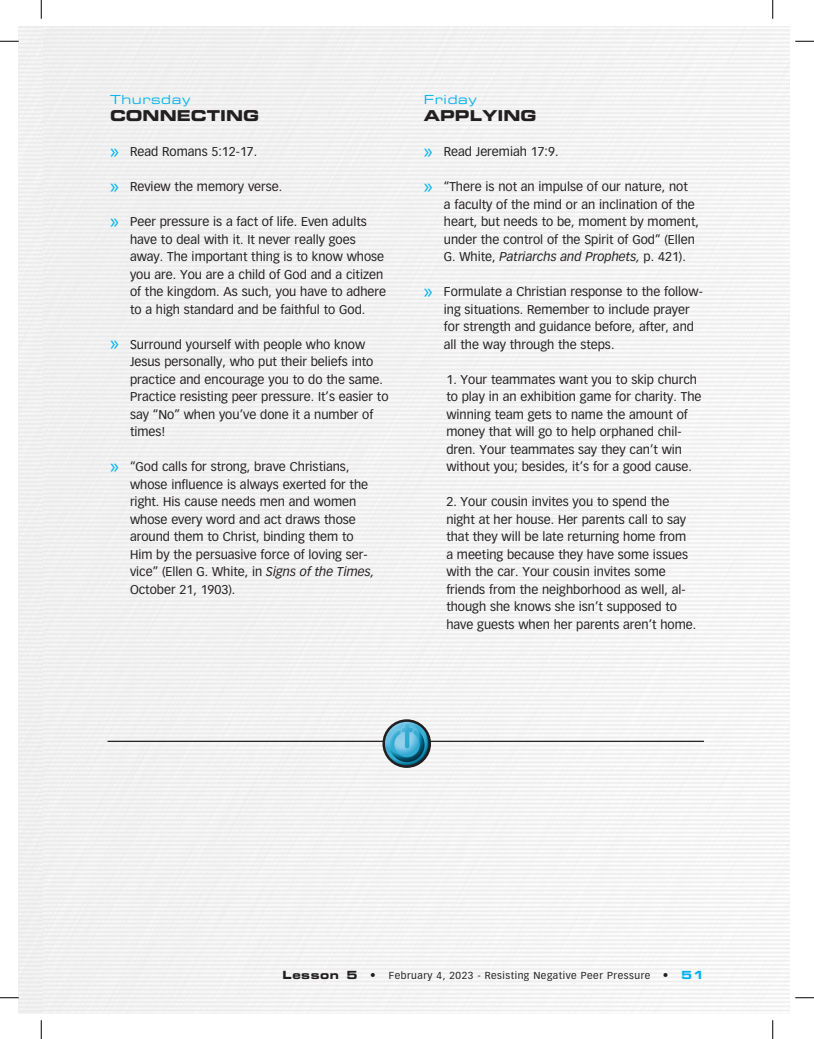
<style>
.page{position:relative;width:814px;height:1039px;background:#fff}
.page>*{position:absolute;margin:0;border:0;box-sizing:border-box;transform-origin:0 0}
.t1{font:15px "Eurostile Bold Extended Two";color:#231f20}
.t2{font:12.5px/17.5px "Vectora LH";color:#231f20}
.t3{font:12.5px "Eurostile Extended Two";letter-spacing:.05em;color:#00b3ee}
.t4{font:10px "Vectora LH";letter-spacing:.05em;color:#231f20}
.s1{font-family:"Myriad Pro";font-size:21.25px;color:#00b3ee}
.s2{font-style:italic}
.s3{font-family:"Eurostile Bold Extended Two";font-size:11.25px}
.s4{font-size:11.25px}
.s5{font-family:"Eurostile Bold Extended Two";font-size:11.25px;color:#00b3ee}
</style>
<div class="page">
<div style="left:42px;top:26px;width:747px;height:988px;background:#f2f2f2"></div>
<div style="left:19px;top:26px;width:23px;height:988px;background:#f0f0f0"></div>
<hr style="left:108px;top:741px;width:596px;height:1px;background:#231f20">
<img style="left:384px;top:721px;width:22px;height:22px">
<div style="left:382px;top:719px;width:49px;height:49px;border:2px solid #231f20;border-radius:50%"></div>
<svg style="left:0;top:40px;width:19px;height:2px"></svg>
<svg style="left:795px;top:40px;width:19px;height:2px"></svg>
<svg style="left:0;top:997px;width:19px;height:1px"></svg>
<svg style="left:795px;top:997px;width:19px;height:1px"></svg>
<svg style="left:40px;top:0;width:2px;height:19px"></svg>
<svg style="left:40px;top:1020px;width:2px;height:19px"></svg>
<svg style="left:772px;top:0;width:1px;height:19px"></svg>
<svg style="left:772px;top:1020px;width:1px;height:19px"></svg>
<p class="t3" style="left:110px;top:91px;width:82px">Thursday</p>
<p class="t1" style="left:110px;top:105px;width:150px">CONNECTING</p>
<p class="t2" style="left:110px;top:143px;width:149px"><span class="s1">»</span> Read Romans 5:12-17.</p>
<p class="t2" style="left:110px;top:178px;width:174px"><span class="s1">»</span> Review the memory verse.</p>
<p class="t2" style="left:130px;top:213px;width:258px;text-indent:-20px"><span class="s1">»</span> Peer pressure is a fact of life. Even adults have to deal with it. It never really goes away. The important thing is to know whose you are. You are a child of God and a citizen of the kingdom. As such, you have to adhere to a high standard and be faithful to God.</p>
<p class="t2" style="left:130px;top:336px;width:260px;text-indent:-20px"><span class="s1">»</span> Surround yourself with people who know Jesus personally, who put their beliefs into practice and encourage you to do the same.<br>Practice resisting peer pressure. It’s easier to say “No” when you’ve done it a number of times!</p>
<p class="t2" style="left:130px;top:458px;width:246px;text-indent:-20px"><span class="s1">»</span> “God calls for strong, brave Christians, whose influence is always exerted for the right. His cause needs men and women whose every word and act draws those around them to Christ, binding them to Him by the persuasive force of loving ser&shy;vice” (Ellen G. White, in <span class="s2">Signs of the Times, </span>October 21, 1903).</p>
<p class="t3" style="left:424px;top:91px;width:54px">Friday</p>
<p class="t1" style="left:424px;top:105px;width:114px">APPLYING</p>
<p class="t2" style="left:424px;top:143px;width:136px"><span class="s1">»</span> Read Jeremiah 17:9.</p>
<p class="t2" style="left:444px;top:178px;width:256px;text-indent:-20px"><span class="s1">»</span> “There is not an impulse of our nature, not<br>a faculty of the mind or an inclination of the heart, but needs to be, moment by moment, under the control of the Spirit of God” (Ellen G. White, <span class="s2">Patriarchs and Prophets,</span> p. 421).</p>
<p class="t2" style="left:444px;top:283px;width:260px;text-indent:-20px"><span class="s1">»</span> Formulate a Christian response to the follow&shy;ing situations. Remember to include prayer for strength and guidance before, after, and all the way through the steps.</p>
<p class="t2" style="left:446px;top:371px;width:257px">1. Your teammates want you to skip church to play in an exhibition game for charity. The winning team gets to name the amount of money that will go to help orphaned chil&shy;dren. Your teammates say they can’t win without you; besides, it’s for a good cause.</p>
<p class="t2" style="left:446px;top:493px;width:251px">2. Your cousin invites you to spend the night at her house. Her parents call to say that they will be late returning home from<br>a meeting because they have some issues with the car. Your cousin invites some friends from the neighborhood as well, al&shy;though she knows she isn’t supposed to have guests when her parents aren’t home.</p>
<p class="t4" style="left:283px;top:969px;width:423px"><span class="s3">Lesson 5</span> <span class="s4">•</span> February 4, 2023 - Resisting Negative Peer Pressure <span class="s4">•</span> <span class="s5">51</span></p>
</div>
